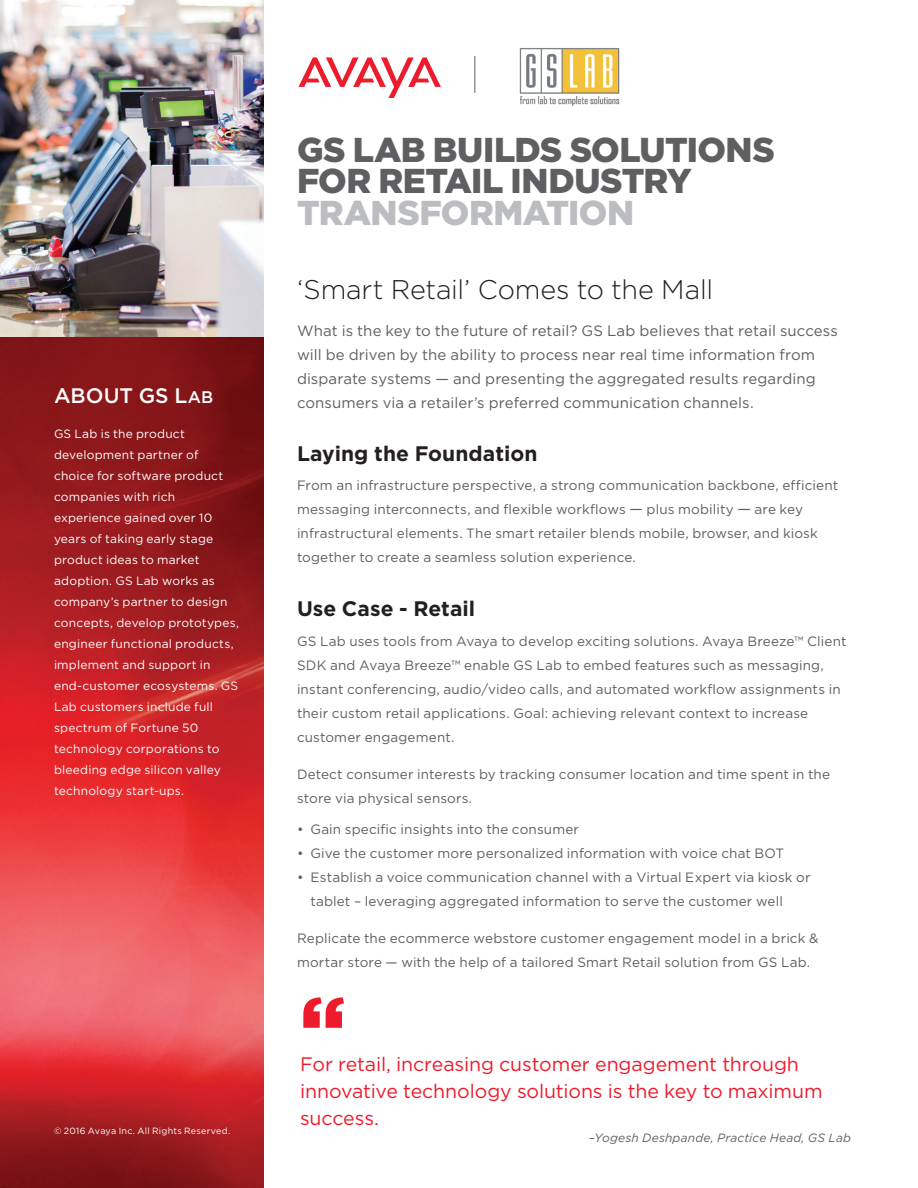
<style>
.page{position:relative;width:918px;height:1188px;background:#fff}
.page>*{position:absolute;margin:0;border:0;box-sizing:border-box;transform-origin:0 0}
.t1{font:900 84px "Gotham";color:#ee1b2c}
.t2{font:900 34.5px/31.5px "Gotham";letter-spacing:-.015em;color:#5f5f62}
.Subtitle{font:300 27px "Gotham";letter-spacing:-.005em;color:#231f20}
.Body_Header{font:700 21px "Gotham";color:#231f20}
.CoverCallout_K_O_hea{font:500 21px "Gotham";color:#fff}
.Quotes{font:19.5px/27px "Gotham";letter-spacing:-.005em;color:#ee1b2c}
.intro{font:15px/24px "Gotham";letter-spacing:.005em;color:#5f5f62}
.Body_copy{font:13.5px/24px "Gotham";letter-spacing:.01em;color:#5f5f62}
.bullets{font:13.5px/24px "Gotham";letter-spacing:.01em;color:#5f5f62}
.bullet_callout{font:12px/21px "Gotham";letter-spacing:.015em;color:#fff}
.Quote_description{font:italic 12px "Gotham";letter-spacing:.015em;color:#5f5f62}
.Legal{font:9px "Gotham";letter-spacing:.025em;color:#fff}
.s1{font-size:16.8px}
.s2{color:#bcbdc0}
.s3{font-size:15px}
</style>
<div class="page">
<img style="left:0;top:0;width:264px;height:1188px">
<svg style="left:298px;top:57px;width:143px;height:41px"></svg>
<hr style="left:475px;top:56px;width:1px;height:37px;background:#5f5f62">
<img style="left:519px;top:48px;width:101px;height:59px">
<p class="CoverCallout_K_O_hea" style="left:54px;top:384px;width:161px">ABOUT GS L<span class="s1">ab</span></p>
<p class="bullet_callout" style="left:54px;top:423px;width:187px">GS Lab is the product development partner of choice for software product companies with rich experience gained over 10 years of taking early stage product ideas to market adoption. GS Lab works as company’s partner to design concepts, develop prototypes, engineer functional products, implement and support in end-customer ecosystems. GS<br>Lab customers include full spectrum of Fortune 50 technology corporations to bleeding edge silicon valley technology start-ups.</p>
<p class="Legal" style="left:54px;top:1125px;width:178px">© 2016 Avaya Inc. All Rights Reserved.</p>
<p class="t2" style="left:297px;top:133px;width:479px">GS LAB BUILDS SOLUTIONS<br>FOR RETAIL INDUSTRY<br><span class="s2">TRANSFORMATION</span></p>
<p class="Subtitle" style="left:297px;top:275px;width:418px">‘Smart Retail’ Comes to the Mall</p>
<p class="intro" style="left:297px;top:319px;width:542px">What is the key to the future of retail? GS Lab believes that retail success will be driven by the ability to process near real time information from disparate systems — and presenting the aggregated results regarding consumers via a retailer’s preferred communication channels.</p>
<p class="Body_Header" style="left:297px;top:441px;width:242px">Laying the Foundation</p>
<p class="Body_copy" style="left:297px;top:473px;width:543px">From an infrastructure perspective, a strong communication backbone, efficient messaging interconnects, and flexible workflows <span class="s3">—</span> plus mobility <span class="s3">—</span> are key infrastructural elements. The smart retailer blends mobile, browser, and kiosk together to create a seamless solution experience.</p>
<p class="Body_Header" style="left:297px;top:597px;width:180px">Use Case - Retail</p>
<p class="Body_copy" style="left:297px;top:629px;width:551px">GS Lab uses tools from Avaya to develop exciting solutions. Avaya Breeze™ Client SDK and Avaya Breeze™ enable GS Lab to embed features such as messaging, instant conferencing, audio/video calls, and automated workflow assignments in their custom retail applications. Goal: achieving relevant context to increase customer engagement.</p>
<p class="Body_copy" style="left:297px;top:762px;width:535px">Detect consumer interests by tracking consumer location and time spent in the store via physical sensors.</p>
<p class="bullets" style="left:297px;top:817px;width:284px">• Gain specific insights into the consumer</p>
<p class="bullets" style="left:297px;top:841px;width:489px">• Give the customer more personalized information with voice chat BOT</p>
<p class="bullets" style="left:310px;top:865px;width:502px;text-indent:-14px">• Establish a voice communication channel with a Virtual Expert via kiosk or tablet – leveraging aggregated information to serve the customer well</p>
<p class="Body_copy" style="left:297px;top:926px;width:523px">Replicate the ecommerce webstore customer engagement model in a brick &amp; mortar store — with the help of a tailored Smart Retail solution from GS Lab.</p>
<h1 class="t1" style="left:300px;top:978px;width:47px">“</h1>
<p class="Quotes" style="left:300px;top:1051px;width:524px">For retail, increasing customer engagement through innovative technology solutions is the key to maximum success.</p>
<p class="Quote_description" style="left:589px;top:1131px;width:264px">–Yogesh Deshpande, Practice Head, GS Lab</p>
</div>
